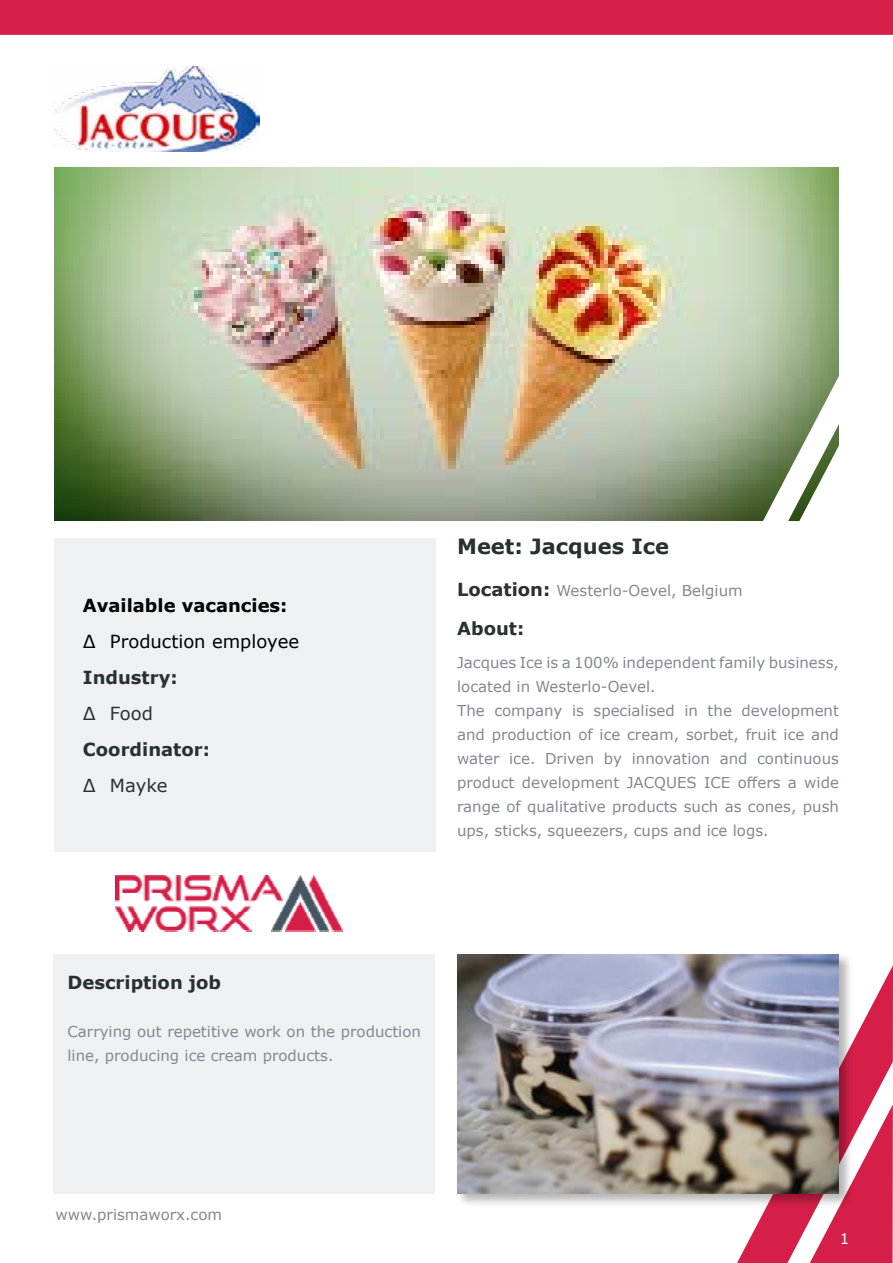
<style>
.page{position:relative;width:893px;height:1263px;background:#fff}
.page>*{position:absolute;margin:0;border:0;box-sizing:border-box;transform-origin:0 0}
.t1{font:700 21px "Verdana";color:#283032}
.t2{font:700 18px "Verdana";color:#283032}
.t3{font:700 18px "Verdana";color:#000}
.t4{font:18px "Verdana";color:#000}
.t5{font:18px "Verdana";color:#283032}
.t6{font:15px/24px "Verdana";color:#838792}
.t7{font:15px "Verdana";color:#fff}
.s1{font-weight:700;font-size:18px;color:#283032}
</style>
<div class="page">
<svg style="left:737px;top:965px;width:156px;height:298px;fill:#d51e48"></svg>
<svg style="left:810px;top:1104px;width:83px;height:159px"></svg>
<div style="left:0;top:0;width:893px;height:35px;background:#d51e49"></div>
<div style="left:53px;top:954px;width:382px;height:240px;background:#eff0f1"></div>
<img style="left:54px;top:168px;width:785px;height:353px">
<img style="left:54px;top:66px;width:205px;height:86px">
<div style="left:54px;top:538px;width:382px;height:314px;background:#eff0f1"></div>
<img style="left:116px;top:875px;width:227px;height:57px">
<div style="left:455px;top:952px;width:398px;height:255px;background:#000;opacity:.3"></div>
<img style="left:457px;top:954px;width:382px;height:240px">
<svg style="left:762px;top:373px;width:77px;height:148px"></svg>
<p class="t3" style="left:83px;top:593px;width:206px">Available vacancies:</p>
<p class="t4" style="left:83px;top:629px;width:218px">∆ Production employee</p>
<p class="t2" style="left:83px;top:665px;width:96px">Industry:</p>
<p class="t5" style="left:83px;top:701px;width:71px">∆ Food</p>
<p class="t2" style="left:83px;top:737px;width:129px">Coordinator:</p>
<p class="t5" style="left:83px;top:773px;width:86px">∆ Mayke</p>
<h1 class="t1" style="left:457px;top:532px;width:213px">Meet: Jacques Ice</h1>
<p class="t6" style="left:457px;top:578px;width:287px"><span class="s1">Location:</span> Westerlo-Oevel, Belgium</p>
<p class="t2" style="left:457px;top:615px;width:69px">About:</p>
<p class="t6" style="left:457px;top:650px;width:383px">Jacques Ice is a 100% independent family business, located in Westerlo-Oevel.<br>The company is specialised in the development and production of ice cream, sorbet, fruit ice and water ice. Driven by innovation and continuous product development JACQUES ICE offers a wide range of qualitative products such as cones, push ups, sticks, squeezers, cups and ice logs.</p>
<p class="t2" style="left:67px;top:969px;width:155px">Description job</p>
<p class="t6" style="left:67px;top:1019px;width:355px">Carrying out repetitive work on the production line, producing ice cream products.</p>
<p class="t6" style="left:56px;top:1203px;width:168px">www.prismaworx.com</p>
<p class="t7" style="left:840px;top:1228px;width:11px">1</p>
</div>
